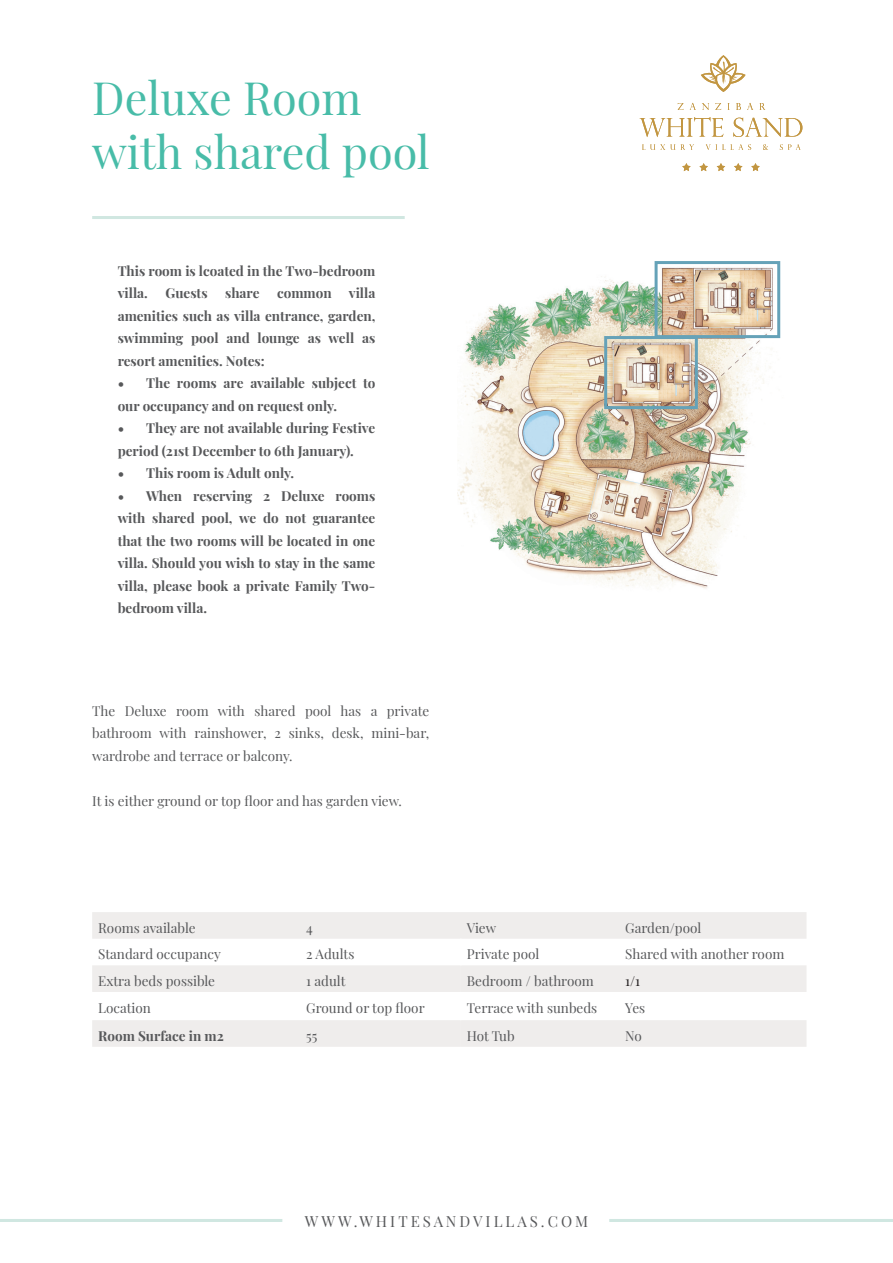
<style>
.page{position:relative;width:893px;height:1263px;background:#fff}
.page>*{position:absolute;margin:0;border:0;box-sizing:border-box;transform-origin:0 0}
.t1{font:45px/54px "Playfair Display";color:#48bca8}
.t2{font:15px "Playfair Display";letter-spacing:.2em;color:#57585a}
.t3{font:700 13.5px/22.5px "Playfair Display";color:#57585a}
.t4{font:13.5px/22.5px "Playfair Display";color:#57585a;text-align:justify}
.t5{font:13.5px "Playfair Display";color:#231f20}
</style>
<div class="page">
<hr style="left:609px;top:1219px;width:284px;height:3px;background:#d0e7e1">
<hr style="left:0;top:1219px;width:282px;height:3px;background:#d0e7e1">
<svg style="left:639px;top:117px;width:84px;height:20px"></svg>
<svg style="left:733px;top:118px;width:69px;height:19px"></svg>
<svg style="left:642px;top:144px;width:52px;height:6px"></svg>
<svg style="left:706px;top:144px;width:45px;height:6px"></svg>
<svg style="left:763px;top:144px;width:5px;height:6px"></svg>
<svg style="left:780px;top:144px;width:21px;height:6px"></svg>
<svg style="left:701px;top:55px;width:44px;height:37px"></svg>
<svg style="left:678px;top:103px;width:6px;height:7px"></svg>
<svg style="left:690px;top:103px;width:6px;height:7px"></svg>
<svg style="left:702px;top:103px;width:7px;height:7px"></svg>
<svg style="left:715px;top:103px;width:6px;height:7px"></svg>
<svg style="left:736px;top:103px;width:5px;height:7px"></svg>
<svg style="left:747px;top:103px;width:6px;height:7px"></svg>
<svg style="left:759px;top:103px;width:6px;height:7px"></svg>
<svg style="left:682px;top:163px;width:9px;height:8px"></svg>
<svg style="left:699px;top:163px;width:9px;height:8px"></svg>
<svg style="left:717px;top:163px;width:8px;height:8px"></svg>
<svg style="left:734px;top:163px;width:8px;height:8px"></svg>
<svg style="left:751px;top:163px;width:9px;height:8px"></svg>
<div style="left:92px;top:912px;width:369px;height:27px;background:#efedec"></div>
<svg style="left:461px;top:912px;width:345px;height:135px;fill:#efedec"></svg>
<div style="left:92px;top:965px;width:369px;height:27px;background:#efedec"></div>
<div style="left:92px;top:1020px;width:369px;height:27px;background:#efedec"></div>
<hr style="left:460px;top:939px;width:2px;height:26px;background:#fff">
<hr style="left:460px;top:992px;width:2px;height:28px;background:#fff">
<hr style="left:92px;top:216px;width:313px;height:3px;background:#d0e7e1">
<img style="left:457px;top:262px;width:324px;height:327px">
<div style="left:604px;top:336px;width:94px;height:73px;border:3px solid #65a2b8"></div>
<div style="left:655px;top:261px;width:125px;height:77px;border:3px solid #65a2b8"></div>
<h1 class="t1" style="left:92px;top:67px;width:339px">Deluxe Room with shared pool</h1>
<p class="t3" style="left:118px;top:258px;width:259px">This room is lcoated in the Two-bedroom villa.</p>
<p class="t3" style="left:118px;top:281px;width:259px;text-align:justify;text-indent:231px">villa amenities such as villa entrance, garden, swimming pool and lounge as well as resort amenities. Notes:</p>
<p class="t3" style="left:118px;top:371px;width:259px">• The rooms are available subject to our occupancy and on request only.</p>
<p class="t3" style="left:118px;top:416px;width:259px">• They are not available during Festive period (21st December to 6th January).</p>
<p class="t3" style="left:118px;top:461px;width:178px">• This room is Adult only.</p>
<p class="t3" style="left:118px;top:483px;width:259px;text-align:justify">• When reserving 2 Deluxe rooms with shared pool, we do not guarantee that the two rooms will be located in one villa. Should you wish to stay in the same villa, please book a private Family Two&shy;bedroom villa.</p>
<p class="t3" style="left:165px;top:281px;width:44px">Guests</p>
<p class="t3" style="left:225px;top:281px;width:36px">share</p>
<p class="t3" style="left:277px;top:281px;width:56px">common</p>
<p class="t4" style="left:92px;top:698px;width:339px">The Deluxe room with shared pool has a private bathroom with rainshower, 2 sinks, desk, mini-bar, wardrobe and terrace or balcony.</p>
<p class="t4" style="left:92px;top:788px;width:311px">It is either ground or top floor and has garden view.</p>
<p class="t4" style="left:98px;top:915px;width:99px">Rooms available</p>
<p class="t4" style="left:306px;top:915px;width:8px">4</p>
<p class="t4" style="left:467px;top:915px;width:31px">View</p>
<p class="t4" style="left:625px;top:915px;width:78px">Garden/pool</p>
<p class="t4" style="left:98px;top:942px;width:124px">Standard occupancy</p>
<p class="t4" style="left:306px;top:942px;width:50px">2 Adults</p>
<p class="t4" style="left:467px;top:942px;width:74px">Private pool</p>
<p class="t4" style="left:625px;top:942px;width:161px">Shared with another room</p>
<p class="t4" style="left:98px;top:968px;width:118px">Extra beds possible</p>
<p class="t4" style="left:306px;top:968px;width:41px">1 adult</p>
<p class="t4" style="left:467px;top:968px;width:128px">Bedroom / bathroom</p>
<p class="t5" style="left:625px;top:970px;width:17px">1/1</p>
<p class="t4" style="left:98px;top:996px;width:54px">Location</p>
<p class="t4" style="left:306px;top:996px;width:120px">Ground or top floor</p>
<p class="t4" style="left:467px;top:996px;width:132px">Terrace with sunbeds</p>
<p class="t4" style="left:625px;top:996px;width:21px">Yes</p>
<p class="t3" style="left:98px;top:1023px;width:127px">Room Surface in m2</p>
<p class="t4" style="left:306px;top:1023px;width:13px">55</p>
<p class="t4" style="left:467px;top:1023px;width:49px">Hot Tub</p>
<p class="t4" style="left:625px;top:1023px;width:18px">No</p>
<p class="t2" style="left:305px;top:1210px;width:285px">WWW.WHITESANDVILLAS.COM</p>
</div>
